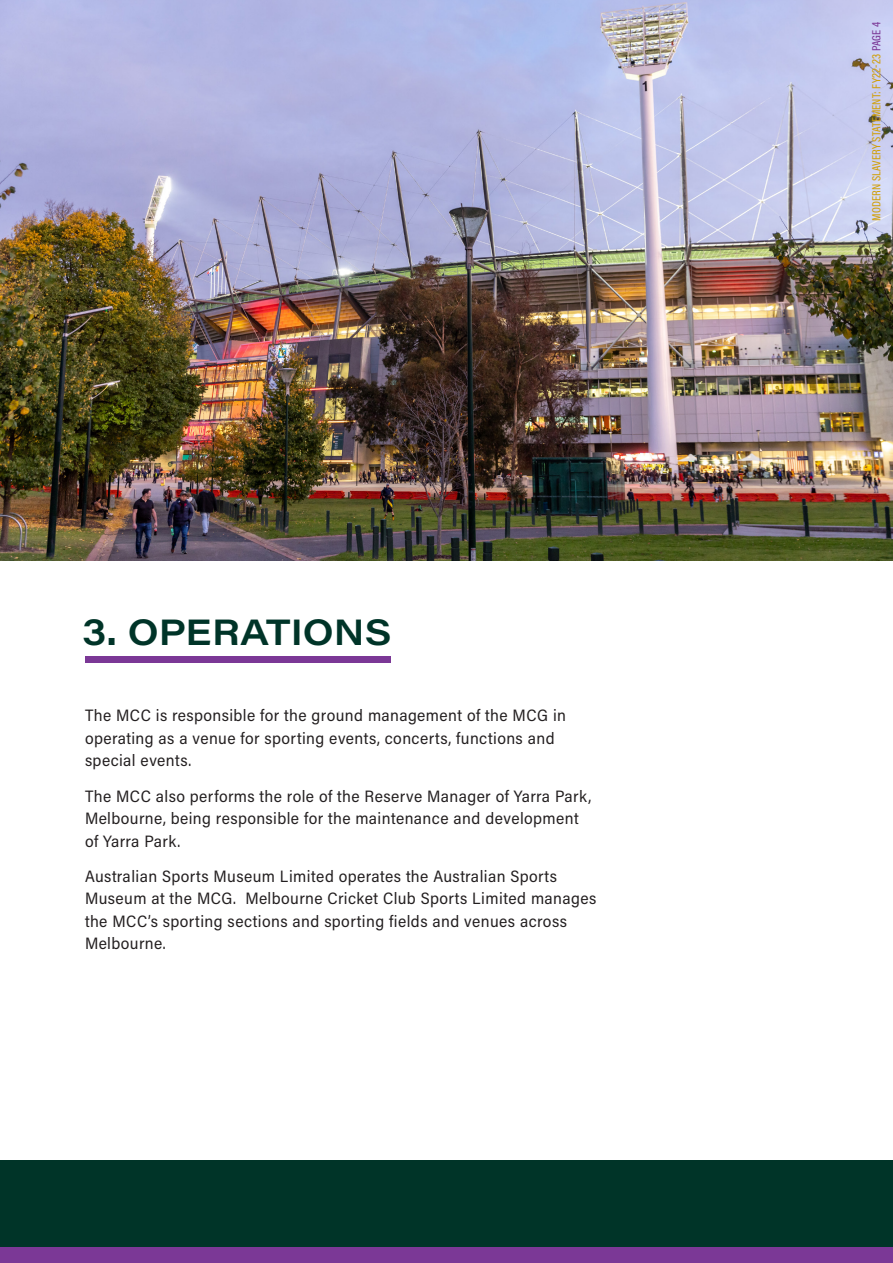
<style>
.page{position:relative;width:893px;height:1263px;background:#fff}
.page>*{position:absolute;margin:0;border:0;box-sizing:border-box;transform-origin:0 0}
.Subtitle{font:600 36px "Acumin Pro Wide";letter-spacing:.005em;color:#003428}
.Body_Text_-_Align_Left{font:16.5px/22.5px "Acumin Pro Semi Cond";letter-spacing:.025em;color:#231f20}
.Subtitle-2{font:500 12px "Acumin Pro Cond";letter-spacing:.01em;color:#d09f0a}
.s1{color:#7b3896}
</style>
<div class="page">
<div style="left:0;top:1161px;width:893px;height:102px;background:#003428"></div>
<div style="left:0;top:1247px;width:893px;height:16px;background:#7b3896"></div>
<img style="left:0;top:0;width:893px;height:560px">
<div style="left:85px;top:656px;width:305px;height:6px;background:#7b3896"></div>
<p class="Subtitle" style="left:82px;top:606px;width:311px">3. OPERATIONS</p>
<p class="Body_Text_-_Align_Left" style="left:85px;top:704px;width:483px">The MCC is responsible for the ground management of the MCG in operating as a venue for sporting events, concerts, functions and special events.</p>
<p class="Body_Text_-_Align_Left" style="left:85px;top:784px;width:508px">The MCC also performs the role of the Reserve Manager of Yarra Park,<br>Melbourne, being responsible for the maintenance and development of Yarra Park.</p>
<p class="Body_Text_-_Align_Left" style="left:85px;top:864px;width:513px">Australian Sports Museum Limited operates the Australian Sports Museum at the MCG. Melbourne Cricket Club Sports Limited manages the MCC’s sporting sections and sporting fields and venues across Melbourne.</p>
<p class="Subtitle-2" style="left:869px;top:221px;width:200px;rotate:-90deg">MODERN SLAVERY STATEMENT: FY22-23 <span class="s1">PAGE 4</span></p>
</div>
